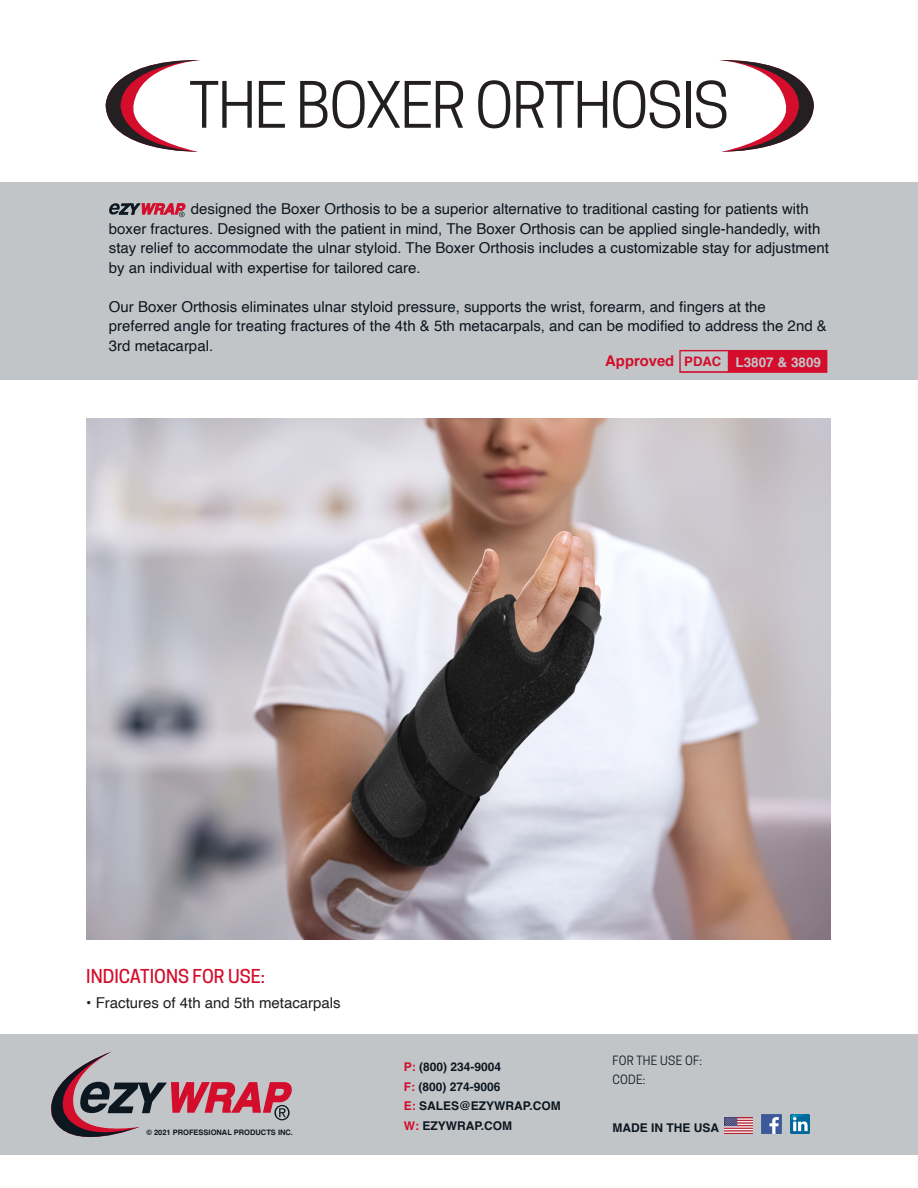
<style>
.page{position:relative;width:918px;height:1188px;background:#fff}
.page>*{position:absolute;margin:0;border:0;box-sizing:border-box;transform-origin:0 0}
.t1{font:60px "Cooper Hewitt";letter-spacing:-.03em;color:#231f20}
.t2{font:500 18px "Cooper Hewitt";color:#d30d2b}
.t3{font:15px/19.5px "Helvetica";color:#0d1720}
.t4{font:15px "Helvetica";color:#231f20}
.t5{font:700 14.85px "Helvetica";color:#d30d2b}
.t6{font:700 13.5px "Helvetica";color:#c1c5c8}
.t7{font:700 12px "Helvetica";color:#0d1720}
.t8{font:12px "Cooper Hewitt";letter-spacing:.02em;color:#0d1720}
.t9{font:700 7.5px "Helvetica";color:#0d1720}
.s1{font-size:13.05px}
.s2{color:#d30d2b}
</style>
<div class="page">
<div style="left:0;top:182px;width:918px;height:198px;background:#c1c5c8"></div>
<svg style="left:679px;top:350px;width:148px;height:23px"></svg>
<div style="left:0;top:1035px;width:918px;height:120px;background:#c1c5c8"></div>
<img style="left:86px;top:418px;width:745px;height:522px">
<svg style="left:105px;top:60px;width:95px;height:92px"></svg>
<svg style="left:719px;top:60px;width:95px;height:92px"></svg>
<svg style="left:109px;top:203px;width:77px;height:14px"></svg>
<svg style="left:51px;top:1051px;width:241px;height:86px"></svg>
<img style="left:762px;top:1114px;width:19px;height:20px">
<img style="left:790px;top:1114px;width:20px;height:20px">
<img style="left:725px;top:1117px;width:28px;height:17px">
<p class="t1" style="left:189px;top:70px;width:542px">THE BOXER ORTHOSIS</p>
<p class="t3" style="left:109px;top:200px;width:722px;text-indent:82px">designed the Boxer Orthosis to be a superior alternative to traditional casting for patients with boxer fractures. Designed with the patient in mind, The Boxer Orthosis can be applied single-handedly, with stay relief to accommodate the ulnar styloid. The Boxer Orthosis includes a customizable stay for adjustment by an individual with expertise for tailored care.</p>
<p class="t3" style="left:109px;top:297px;width:719px">Our Boxer Orthosis eliminates ulnar styloid pressure, supports the wrist, forearm, and fingers at the preferred angle for treating fractures of the 4th &amp; 5th metacarpals, and can be modified to address the 2nd &amp;<br>3rd metacarpal.</p>
<p class="t5" style="left:605px;top:349px;width:118px">Approved <span class="s1">PDAC</span></p>
<p class="t6" style="left:736px;top:354px;width:87px">L3807 &amp; 3809</p>
<p class="t2" style="left:86px;top:966px;width:180px">INDICATIONS FOR USE:</p>
<p class="t4" style="left:86px;top:991px;width:256px">• Fractures of 4th and 5th metacarpals</p>
<p class="t9" style="left:146px;top:1128px;width:148px">© 2021 PROFESSIONAL PRODUCTS INC.</p>
<p class="t7" style="left:404px;top:1060px;width:99px"><span class="s2">P:</span> (800) 234-9004</p>
<p class="t7" style="left:404px;top:1079px;width:98px"><span class="s2">F:</span> (800) 274-9006</p>
<p class="t7" style="left:404px;top:1099px;width:158px"><span class="s2">E:</span> SALES@EZYWRAP.COM</p>
<p class="t7" style="left:404px;top:1118px;width:110px"><span class="s2">W:</span> EZYWRAP.COM</p>
<p class="t8" style="left:612px;top:1053px;width:91px">FOR THE USE OF:</p>
<p class="t8" style="left:612px;top:1073px;width:35px">CODE:</p>
<p class="t7" style="left:612px;top:1121px;width:108px">MADE IN THE USA</p>
</div>
